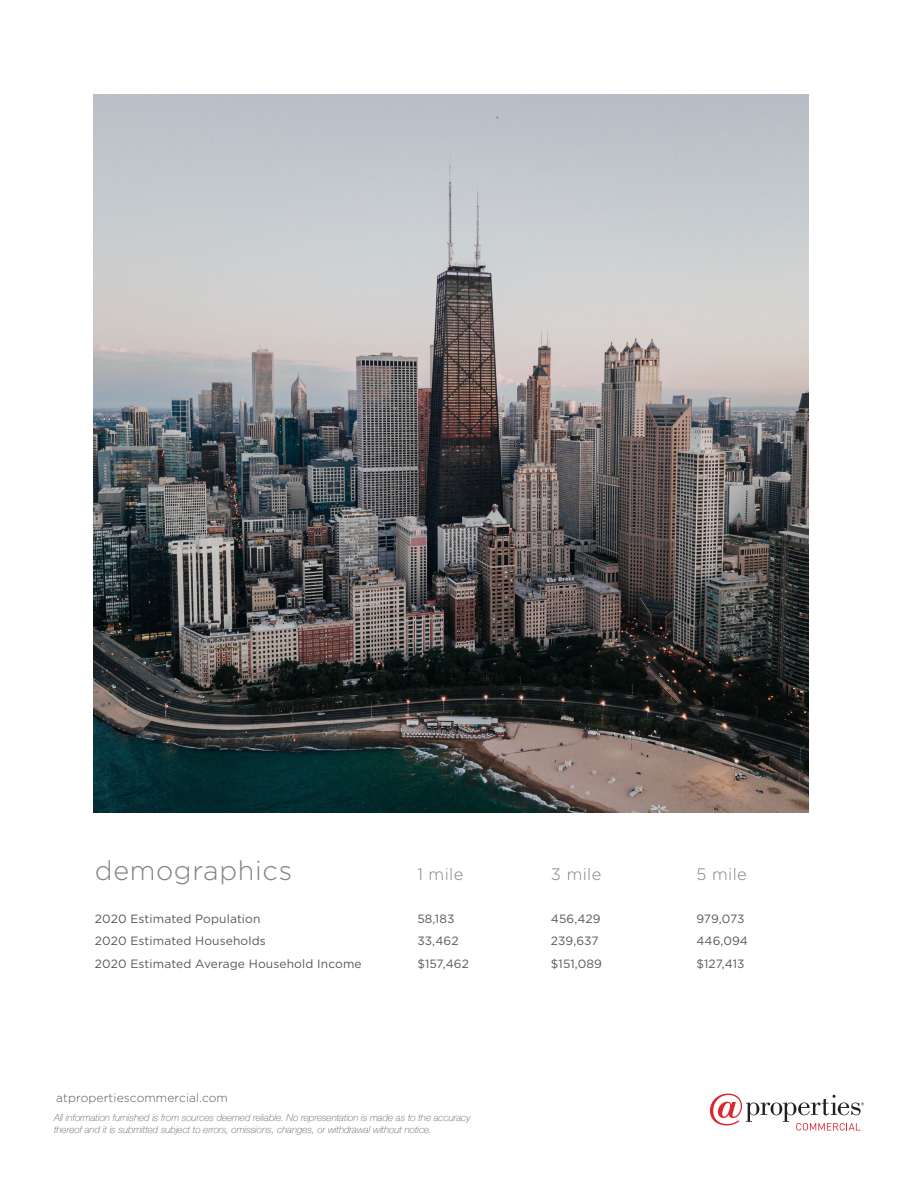
<style>
.page{position:relative;width:918px;height:1188px;background:#fff}
.page>*{position:absolute;margin:0;border:0;box-sizing:border-box;transform-origin:0 0}
.Headline{font:300 27px "Gotham";letter-spacing:.025em;color:#808285}
.Headline-2{font:300 16.5px "Gotham";letter-spacing:.025em;color:#808285}
.t1{font:12px "Gotham";letter-spacing:.01em;color:#57585a}
.t2{font:300 12px "Gotham";letter-spacing:.01em;color:#57585a}
.t3{font:italic 100 9.75px/11.7px "Helvetica Neue";color:#57585a}
</style>
<div class="page">
<img style="left:94px;top:94px;width:715px;height:718px">
<svg style="left:710px;top:1094px;width:154px;height:37px"></svg>
<p class="Headline" style="left:95px;top:854px;width:199px">demographics</p>
<p class="Headline-2" style="left:417px;top:864px;width:48px">1 mile</p>
<p class="Headline-2" style="left:551px;top:864px;width:52px">3 mile</p>
<p class="Headline-2" style="left:696px;top:864px;width:52px">5 mile</p>
<p class="t1" style="left:95px;top:911px;width:167px">2020 Estimated Population</p>
<p class="t1" style="left:417px;top:911px;width:39px">58,183</p>
<p class="t1" style="left:551px;top:911px;width:51px">456,429</p>
<p class="t1" style="left:696px;top:911px;width:50px">979,073</p>
<p class="t1" style="left:95px;top:933px;width:172px">2020 Estimated Households</p>
<p class="t1" style="left:417px;top:933px;width:43px">33,462</p>
<p class="t1" style="left:551px;top:933px;width:49px">239,637</p>
<p class="t1" style="left:696px;top:933px;width:53px">446,094</p>
<p class="t1" style="left:95px;top:956px;width:268px">2020 Estimated Average Household Income</p>
<p class="t1" style="left:417px;top:956px;width:53px">$157,462</p>
<p class="t1" style="left:551px;top:956px;width:52px">$151,089</p>
<p class="t1" style="left:696px;top:956px;width:50px">$127,413</p>
<p class="t2" style="left:56px;top:1090px;width:173px">atpropertiescommercial.com</p>
<p class="t3" style="left:54px;top:1112px;width:418px">All information furnished is from sources deemed reliable. No representation is made as to the accuracy thereof and it is submitted subject to errors, omissions, changes, or withdrawal without notice.</p>
</div>
